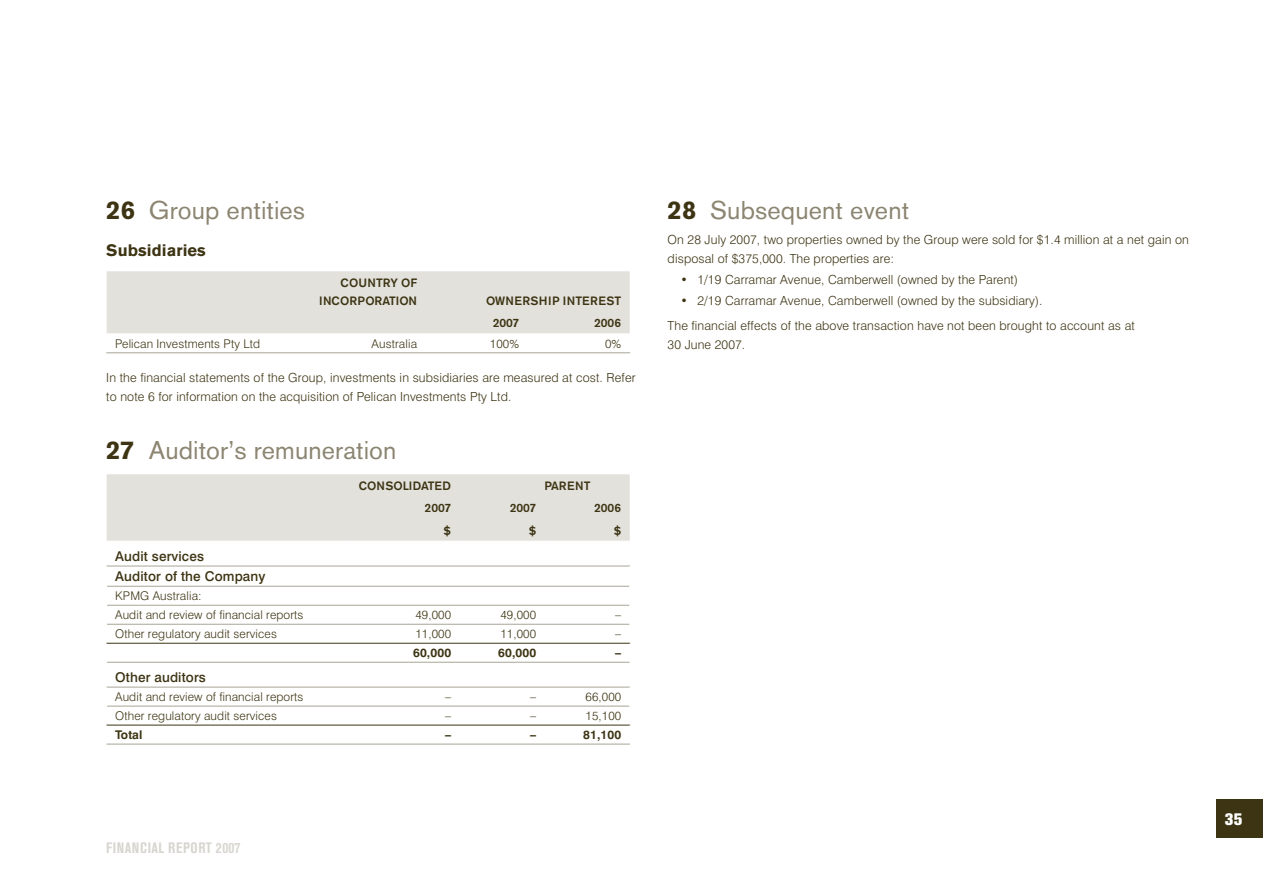
<style>
.page{position:relative;width:1263px;height:893px;background:#fff}
.page>*{position:absolute;margin:0;border:0;box-sizing:border-box;transform-origin:0 0}
.t1{font:25.5px "Akzidenz Grotesk BE";letter-spacing:.005em;color:#8b8571}
.t2{font:700 16.5px "Akzidenz Grotesk BE";letter-spacing:.005em;color:#3d3413}
.t3{font:800 16.5px "Akzidenz Grotesk BE";color:#fff}
.t4{font:700 condensed 15px "Akzidenz Grotesk BE";letter-spacing:.03em;color:#d8d6d0}
.t5{font:500 13.5px/20.7px "Swiss 721 BT";letter-spacing:.01em;color:#3d3413}
.t6{font:300 12.6px/18.8px "Swiss 721 BT";letter-spacing:.01em;color:#3d3413}
.t7{font:300 12px/19px "Swiss 721 BT";letter-spacing:.01em;color:#3d3413}
.t8{font:500 12px/18px "Akzidenz Grotesk BE";color:#3d3413;text-align:right}
.t9{font:700 12px "Swiss 721 BT";letter-spacing:.01em;color:#3d3413}
.t10{font:500 12px/22.4px "Akzidenz Grotesk BE";letter-spacing:.03em;color:#3d3413}
.s1{font-weight:700;color:#3d3413}
</style>
<div class="page">
<div style="left:1216px;top:799px;width:47px;height:39px;background:#3d3413"></div>
<svg style="left:106px;top:271px;width:524px;height:82px"></svg>
<hr style="left:106px;top:353px;width:524px;height:1px;background:#a8a495">
<hr style="left:106px;top:334px;width:524px;height:1px;background:#fff">
<hr style="left:106px;top:744px;width:524px;height:1px;background:#a8a495">
<svg style="left:106px;top:474px;width:524px;height:270px"></svg>
<h1 class="t1" style="left:106px;top:201px;width:200px"><span class="s1">26</span> Group entities</h1>
<h2 class="t2" style="left:106px;top:245px;width:101px">Subsidiaries</h2>
<p class="t8" style="left:319px;top:275px;width:100px">COUNTRY OF<br>INCORPORATION</p>
<p class="t10" style="left:493px;top:291px;width:130px;text-indent:-7px">OWNERSHIP INTEREST<br>2007</p>
<p class="t8" style="left:594px;top:315px;width:29px">2006</p>
<p class="t7" style="left:115px;top:335px;width:146px">Pelican Investments Pty Ltd</p>
<p class="t7" style="left:372px;top:335px;width:47px">Australia</p>
<p class="t7" style="left:490px;top:335px;width:31px">100%</p>
<p class="t7" style="left:605px;top:335px;width:18px">0%</p>
<p class="t6" style="left:106px;top:369px;width:531px">In the financial statements of the Group, investments in subsidiaries are measured at cost. Refer to note 6 for information on the acquisition of Pelican Investments Pty Ltd.</p>
<h1 class="t1" style="left:106px;top:441px;width:292px"><span class="s1">27</span> Auditor’s remuneration</h1>
<p class="t8" style="left:359px;top:478px;width:94px">CONSOLIDATED</p>
<p class="t8" style="left:544px;top:478px;width:48px">PARENT</p>
<p class="t8" style="left:425px;top:500px;width:28px">2007</p>
<p class="t8" style="left:510px;top:500px;width:28px">2007</p>
<p class="t8" style="left:594px;top:500px;width:29px">2006</p>
<p class="t8" style="left:444px;top:523px;width:9px">$</p>
<p class="t8" style="left:529px;top:523px;width:9px">$</p>
<p class="t8" style="left:614px;top:523px;width:9px">$</p>
<p class="t5" style="left:115px;top:546px;width:152px">Audit services<br>Auditor of the Company</p>
<p class="t7" style="left:115px;top:587px;width:190px">KPMG Australia:<br>Audit and review of financial reports</p>
<p class="t7" style="left:415px;top:606px;width:37px">49,000</p>
<p class="t7" style="left:500px;top:606px;width:37px">49,000</p>
<p class="t7" style="left:615px;top:606px;width:7px">–</p>
<p class="t7" style="left:115px;top:625px;width:163px">Other regulatory audit services</p>
<p class="t7" style="left:415px;top:625px;width:37px">11,000</p>
<p class="t7" style="left:500px;top:625px;width:37px">11,000</p>
<p class="t7" style="left:615px;top:625px;width:7px">–</p>
<p class="t9" style="left:413px;top:647px;width:40px">60,000</p>
<p class="t9" style="left:498px;top:647px;width:40px">60,000</p>
<p class="t9" style="left:615px;top:647px;width:7px">–</p>
<p class="t5" style="left:115px;top:667px;width:92px">Other auditors</p>
<p class="t7" style="left:115px;top:688px;width:190px">Audit and review of financial reports</p>
<p class="t7" style="left:445px;top:688px;width:7px">–</p>
<p class="t7" style="left:530px;top:688px;width:7px">–</p>
<p class="t7" style="left:585px;top:688px;width:37px">66,000</p>
<p class="t7" style="left:115px;top:707px;width:163px">Other regulatory audit services</p>
<p class="t7" style="left:445px;top:707px;width:7px">–</p>
<p class="t7" style="left:530px;top:707px;width:7px">–</p>
<p class="t7" style="left:585px;top:707px;width:37px">15,100</p>
<p class="t9" style="left:115px;top:729px;width:29px">Total</p>
<p class="t9" style="left:445px;top:729px;width:7px">–</p>
<p class="t9" style="left:530px;top:729px;width:7px">–</p>
<p class="t9" style="left:583px;top:729px;width:40px">81,100</p>
<h1 class="t1" style="left:668px;top:201px;width:243px"><span class="s1">28</span> Subsequent event</h1>
<p class="t6" style="left:668px;top:231px;width:523px">On 28 July 2007, two properties owned by the Group were sold for $1.4 million at a net gain on disposal of $375,000. The properties are:</p>
<p class="t6" style="left:680px;top:271px;width:339px">• 1/19 Carramar Avenue, Camberwell (owned by the Parent)</p>
<p class="t6" style="left:668px;top:288px;width:469px;line-height:25.2px;text-indent:13px">• 2/19 Carramar Avenue, Camberwell (owned by the subsidiary).<br>The financial effects of the above transaction have not been brought to account as at</p>
<p class="t6" style="left:668px;top:335px;width:79px">30 June 2007.</p>
<p class="t4" style="left:106px;top:843px;width:136px">FINANCIAL REPORT 2007</p>
<h2 class="t3" style="left:1225px;top:813px;width:19px">35</h2>
</div>
